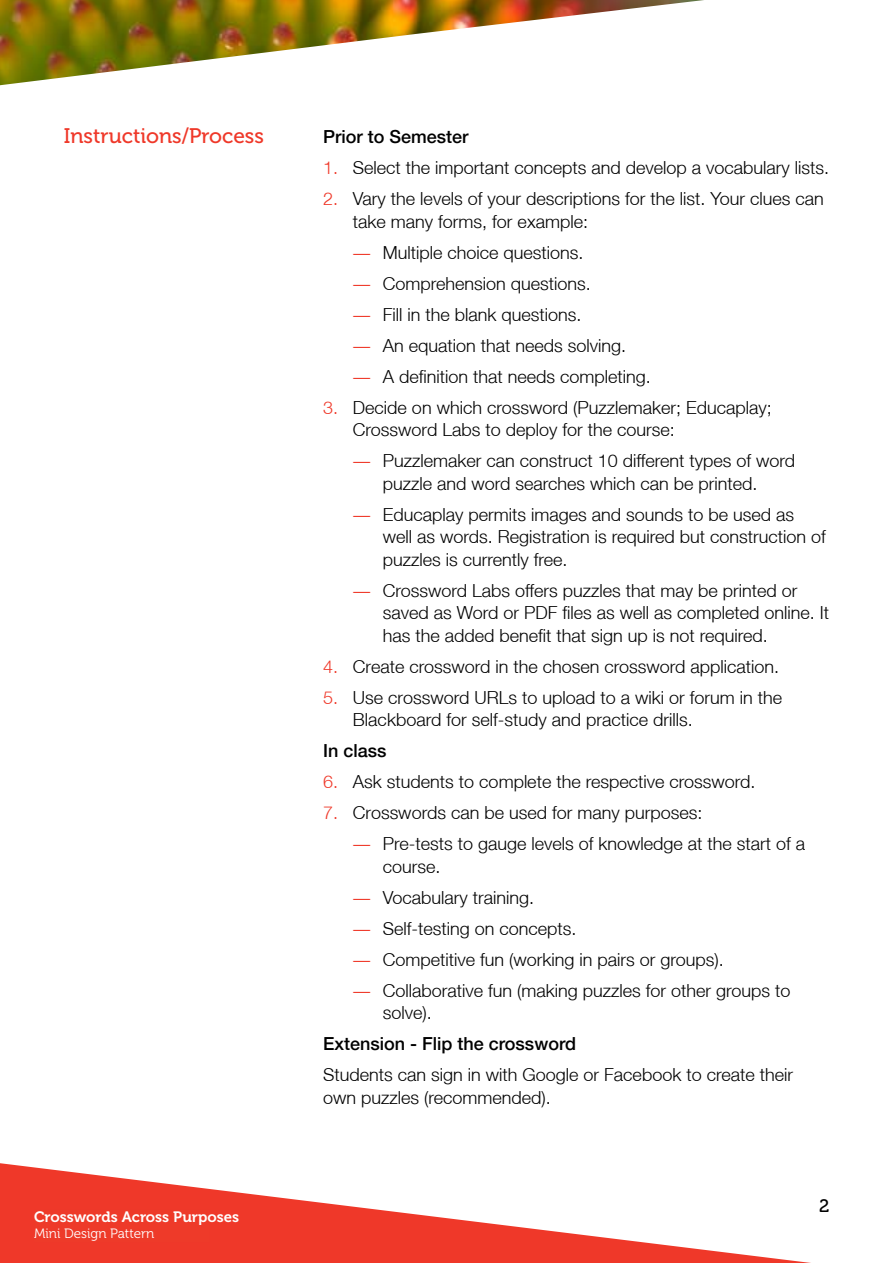
<style>
.page{position:relative;width:893px;height:1263px;background:#fff}
.page>*{position:absolute;margin:0;border:0;box-sizing:border-box;transform-origin:0 0}
.t1{font:21px "Museo 500";color:#ef3829}
.t2{font:300 18px/22.5px "Helvetica Neue LT";color:#000}
.t3{font:500 18px "Helvetica Neue LT";color:#000}
.t4{font:18px "Museo 500";color:#000}
.t5{font:15px "Museo 700";color:#fff}
.t6{font:13.5px "Museo 300";color:#fff}
.s1{color:#ef3829}
.s2{font-family:"Myriad Pro";font-weight:400;color:#ef3829}
</style>
<div class="page">
<svg style="left:0;top:1163px;width:811px;height:100px"></svg>
<img style="left:0;top:0;width:704px;height:86px">
<div style="left:34px;top:1210px;width:176px;height:32px;background:#ee3a29"></div>
<p class="t1" style="left:64px;top:125px;width:202px">Instructions/Process</p>
<p class="t3" style="left:323px;top:126px;width:147px">Prior to Semester</p>
<p class="t2" style="left:323px;top:156px;width:507px"><span class="s1">1.</span> Select the important concepts and develop a vocabulary lists.</p>
<p class="t2" style="left:353px;top:187px;width:472px;text-indent:-30px"><span class="s1">2.</span> Vary the levels of your descriptions for the list. Your clues can take many forms, for example:</p>
<p class="t2" style="left:353px;top:241px;width:232px"><span class="s2">—</span> Multiple choice questions.</p>
<p class="t2" style="left:353px;top:272px;width:239px"><span class="s2">—</span> Comprehension questions.</p>
<p class="t2" style="left:353px;top:303px;width:230px"><span class="s2">—</span> Fill in the blank questions.</p>
<p class="t2" style="left:353px;top:334px;width:275px"><span class="s2">—</span> An equation that needs solving.</p>
<p class="t2" style="left:353px;top:365px;width:299px"><span class="s2">—</span> A definition that needs completing.</p>
<p class="t2" style="left:353px;top:396px;width:420px;text-indent:-30px"><span class="s1">3.</span> Decide on which crossword (Puzzlemaker; Educaplay;<br>Crossword Labs to deploy for the course:</p>
<p class="t2" style="left:353px;top:449px;width:444px;text-align:center"><span class="s2">—</span> Puzzlemaker can construct 10 different types of word puzzle and word searches which can be printed.</p>
<p class="t2" style="left:383px;top:503px;width:445px;text-indent:-30px"><span class="s2">—</span> Educaplay permits images and sounds to be used as well as words. Registration is required but construction of puzzles is currently free.</p>
<p class="t2" style="left:383px;top:579px;width:448px;text-indent:-30px"><span class="s2">—</span> Crossword Labs offers puzzles that may be printed or saved as Word or PDF files as well as completed online. It has the added benefit that sign up is not required.</p>
<p class="t2" style="left:323px;top:655px;width:457px"><span class="s1">4.</span> Create crossword in the chosen crossword application.</p>
<p class="t2" style="left:353px;top:686px;width:431px;text-indent:-30px"><span class="s1">5.</span> Use crossword URLs to upload to a wiki or forum in the<br>Blackboard for self-study and practice drills.</p>
<p class="t3" style="left:323px;top:740px;width:65px">In class</p>
<p class="t2" style="left:323px;top:770px;width:434px"><span class="s1">6.</span> Ask students to complete the respective crossword.</p>
<p class="t2" style="left:323px;top:801px;width:381px"><span class="s1">7.</span> Crosswords can be used for many purposes:</p>
<p class="t2" style="left:383px;top:832px;width:424px;text-indent:-30px"><span class="s2">—</span> Pre-tests to gauge levels of knowledge at the start of a course.</p>
<p class="t2" style="left:353px;top:886px;width:183px"><span class="s2">—</span> Vocabulary training.</p>
<p class="t2" style="left:353px;top:917px;width:225px"><span class="s2">—</span> Self-testing on concepts.</p>
<p class="t2" style="left:353px;top:948px;width:372px"><span class="s2">—</span> Competitive fun (working in pairs or groups).</p>
<p class="t2" style="left:383px;top:979px;width:409px;text-indent:-30px"><span class="s2">—</span> Collaborative fun (making puzzles for other groups to solve).</p>
<p class="t3" style="left:323px;top:1033px;width:254px">Extension - Flip the crossword</p>
<p class="t2" style="left:323px;top:1063px;width:471px">Students can sign in with Google or Facebook to create their own puzzles (recommended).</p>
<p class="t5" style="left:34px;top:1207px;width:167px">D ag and Drop Quizzes</p>
<p class="t5" style="left:34px;top:1208px;width:207px">Crosswords Across Purposes</p>
<p class="t6" style="left:34px;top:1226px;width:122px">Mini Design Pattern</p>
<p class="t4" style="left:819px;top:1195px;width:12px">2</p>
</div>
